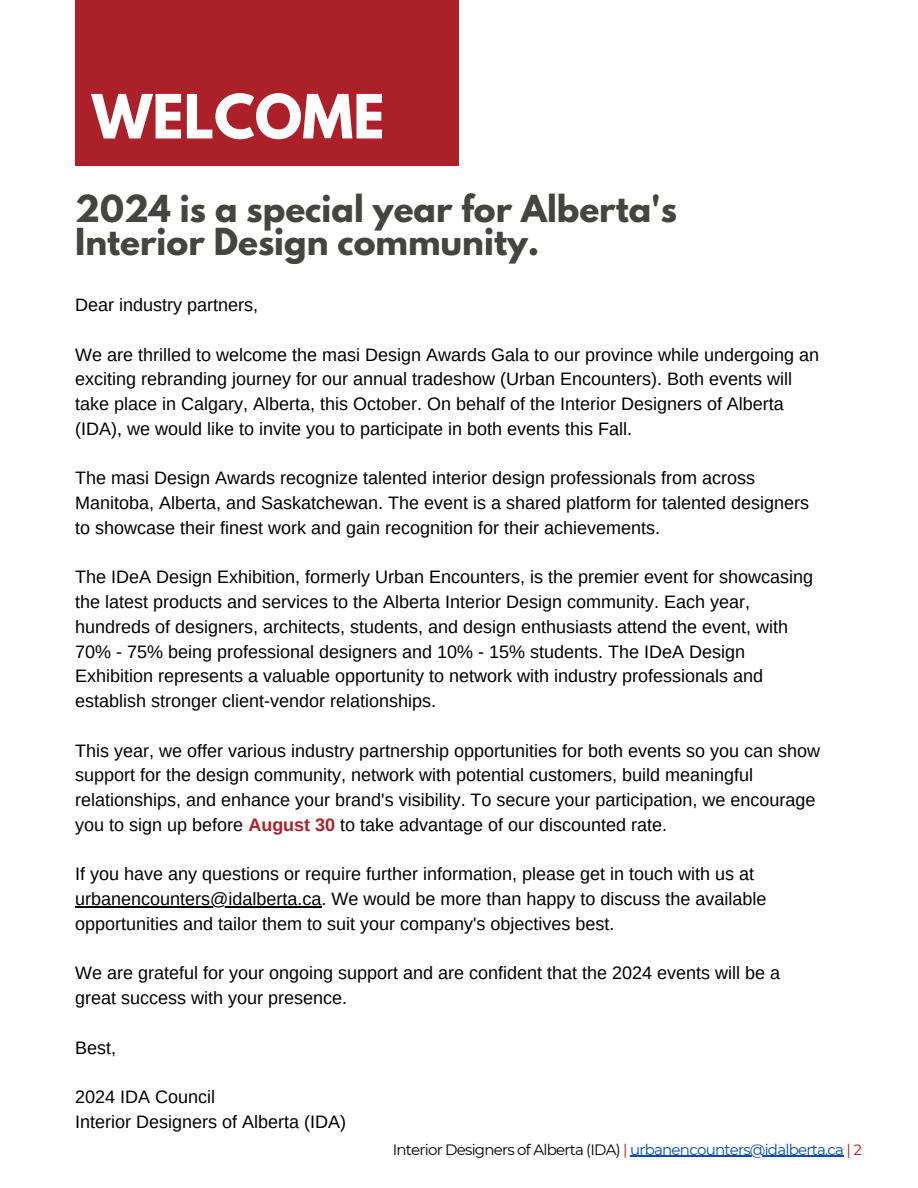
<style>
.page{position:relative;width:918px;height:1188px;background:#fff}
.page>*{position:absolute;margin:0;border:0;box-sizing:border-box;transform-origin:0 0}
.t1{font:700 54px "League Spartan";color:#fff}
.t2{font:700 33px/32.7px "League Spartan";color:#444440}
.t3{font:18px/24.8px "Arimo";color:#000}
.t4{font:15px "Montserrat";letter-spacing:-.05em;color:#000}
.s1{font-weight:700;color:#ac2029}
.s2{color:#ac2029}
.s3{color:#004aad}
</style>
<div class="page">
<div style="left:75px;top:0;width:384px;height:166px;background:#ac2029"></div>
<hr style="left:75px;top:906px;width:247px;height:1px;background:#000">
<hr style="left:630px;top:1156px;width:213px;height:1px;background:#004aad">
<h1 class="t1" style="left:92px;top:90px;width:294px">WELCOME</h1>
<h2 class="t2" style="left:75px;top:197px;width:603px">2024 is a special year for Alberta's<br>Interior Design community.</h2>
<h3 class="t3" style="left:75px;top:293px;width:184px">Dear industry partners,</h3>
<h3 class="t3" style="left:75px;top:342px;width:745px">We are thrilled to welcome the masi Design Awards Gala to our province while undergoing an exciting rebranding journey for our annual tradeshow (Urban Encounters). Both events will take place in Calgary, Alberta, this October. On behalf of the Interior Designers of Alberta (IDA), we would like to invite you to participate in both events this Fall.</h3>
<h3 class="t3" style="left:75px;top:466px;width:735px">The masi Design Awards recognize talented interior design professionals from across<br>Manitoba, Alberta, and Saskatchewan. The event is a shared platform for talented designers to showcase their finest work and gain recognition for their achievements.</h3>
<h3 class="t3" style="left:75px;top:565px;width:739px">The IDeA Design Exhibition, formerly Urban Encounters, is the premier event for showcasing the latest products and services to the Alberta Interior Design community. Each year, hundreds of designers, architects, students, and design enthusiasts attend the event, with 70% - 75% being professional designers and 10% - 15% students. The IDeA Design Exhibition represents a valuable opportunity to network with industry professionals and establish stronger client-vendor relationships.</h3>
<h3 class="t3" style="left:75px;top:738px;width:746px">This year, we offer various industry partnership opportunities for both events so you can show support for the design community, network with potential customers, build meaningful relationships, and enhance your brand's visibility. To secure your participation, we encourage you to sign up before <span class="s1">August 30</span> to take advantage of our discounted rate.</h3>
<h3 class="t3" style="left:75px;top:862px;width:680px">If you have any questions or require further information, please get in touch with us at</h3>
<h3 class="t3" style="left:75px;top:887px;width:693px">urbanencounters@idalberta.ca. We would be more than happy to discuss the available opportunities and tailor them to suit your company's objectives best.</h3>
<h3 class="t3" style="left:75px;top:961px;width:706px">We are grateful for your ongoing support and are confident that the 2024 events will be a</h3>
<h3 class="t3" style="left:75px;top:986px;width:273px">great success with your presence.</h3>
<h3 class="t3" style="left:75px;top:1035px;width:42px">Best,</h3>
<h3 class="t3" style="left:75px;top:1085px;width:272px">2024 IDA Council<br>Interior Designers of Alberta (IDA)</h3>
<p class="t4" style="left:393px;top:1140px;width:471px">Interior Designers of Alberta (IDA) <span class="s2">|</span> <span class="s3">urbanencounters@idalberta.ca</span> <span class="s2">| 2</span></p>
</div>
